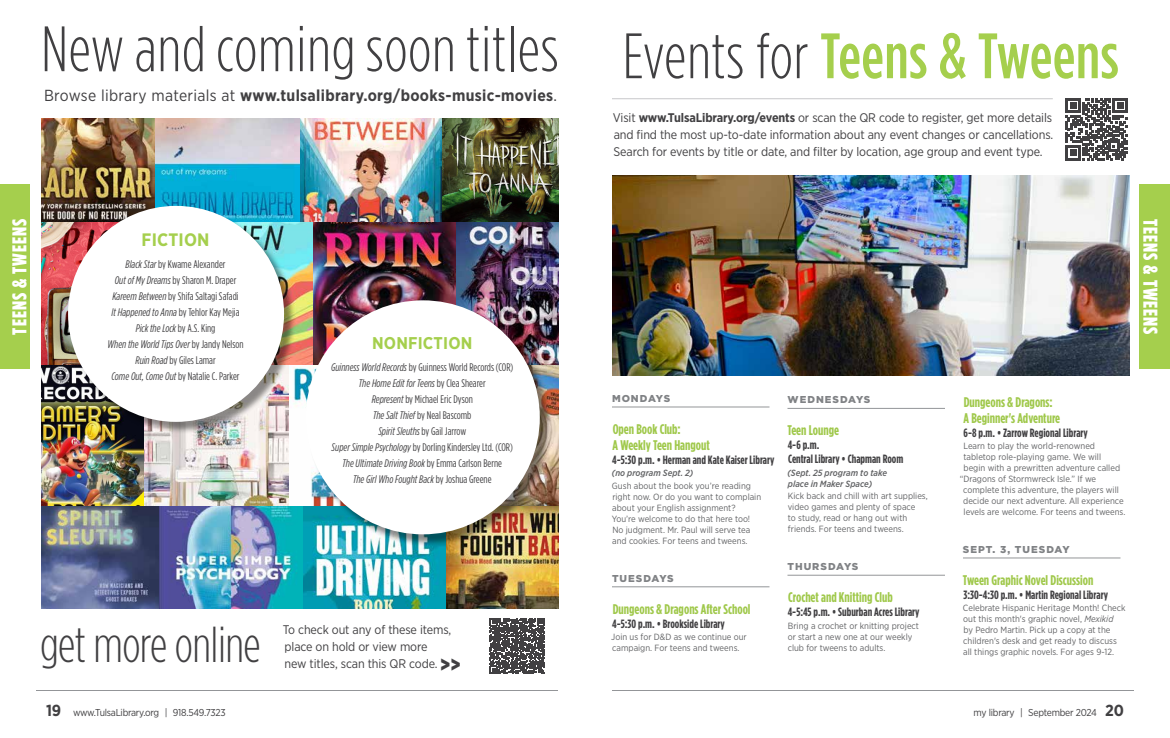
<style>
.page{position:relative;width:1170px;height:738px;background:#fff}
.page>*{position:absolute;margin:0;border:0;box-sizing:border-box;transform-origin:0 0}
.t1{font:300 64px "Gotham Condensed";letter-spacing:.01em;color:#414042}
.t2{font:500 64px "Gotham Condensed";letter-spacing:.01em;color:#a5cf4d}
.t3{font:300 50px "Gotham Condensed";letter-spacing:-.01em;color:#414042}
.t4{font:900 20px "Gotham Condensed";letter-spacing:.05em;color:#fff}
.t5{font:700 18px "Gotham Narrow";letter-spacing:.01em;color:#a5cf4d}
.t6{font:700 17px "Gotham Narrow";letter-spacing:.01em;color:#a5cf4d}
.t7{font:700 16px "Gotham Narrow";letter-spacing:.02em;color:#414042}
.t8{font:700 14px/16px "Gotham Condensed";color:#9fc84a}
.t9{font:12.5px/17px "Gotham Narrow";letter-spacing:-.01em;color:#414042}
.t10{font:700 12px/14px "Gotham Condensed";color:#414042}
.t11{font:11px/16px "Gotham Condensed";color:#414042;text-align:center}
.t12{font:10px "Gotham Narrow";letter-spacing:-.025em;color:#414042}
.t13{font:900 10px "Gotham";letter-spacing:.1em;color:#808285}
.t14{font:9px/11px "Gotham Narrow";color:#636466}
.t15{font:italic 500 9px/11px "Gotham Narrow";color:#636466}
.s1{font-weight:400}
.s2{font-weight:300;color:#414042}
.s3{font-weight:700}
.s4{font-style:italic}
.s5{font-family:"Gotham Condensed";font-weight:900;font-size:24px}
.s6{font-weight:700;font-size:16px}
</style>
<div class="page">
<hr style="left:36px;top:690px;width:522px;height:1px;background:#939598">
<div style="left:0;top:184px;width:30px;height:185px;background:#a5cf4d"></div>
<div style="left:1139px;top:184px;width:31px;height:185px;background:#a5cf4d"></div>
<hr style="left:612px;top:690px;width:522px;height:1px;background:#939598">
<img style="left:41px;top:364px;width:104px;height:142px">
<svg style="left:288px;top:364px;width:19px;height:142px"></svg>
<img style="left:145px;top:434px;width:143px;height:72px">
<img style="left:455px;top:222px;width:104px;height:142px">
<img style="left:41px;top:222px;width:29px;height:142px">
<img style="left:313px;top:222px;width:142px;height:80px">
<svg style="left:296px;top:222px;width:17px;height:142px;background:#bdc49c"></svg>
<img style="left:441px;top:119px;width:118px;height:103px">
<img style="left:41px;top:119px;width:115px;height:103px">
<img style="left:299px;top:119px;width:142px;height:103px">
<svg style="left:156px;top:119px;width:143px;height:103px;background:#6fbad2"></svg>
<img style="left:445px;top:506px;width:114px;height:103px">
<img style="left:41px;top:506px;width:119px;height:103px">
<img style="left:303px;top:506px;width:142px;height:103px">
<img style="left:160px;top:506px;width:143px;height:103px">
<svg style="left:490px;top:618px;width:55px;height:55px"></svg>
<div style="left:70px;top:207px;width:226px;height:227px;background:#000;opacity:.45"></div>
<div style="left:68px;top:206px;width:216px;height:216px;background:#fff;border-radius:50%"></div>
<div style="left:307px;top:302px;width:245px;height:245px;background:#000;opacity:.45"></div>
<div style="left:306px;top:300px;width:234px;height:234px;background:#fff;border-radius:50%"></div>
<hr style="left:612px;top:407px;width:158px;height:1px;background:#939598">
<hr style="left:612px;top:587px;width:158px;height:1px;background:#939598">
<hr style="left:788px;top:408px;width:157px;height:1px;background:#939598">
<hr style="left:788px;top:575px;width:157px;height:1px;background:#939598">
<hr style="left:963px;top:558px;width:157px;height:1px;background:#939598">
<img style="left:612px;top:175px;width:518px;height:200px">
<svg style="left:1066px;top:98px;width:62px;height:62px"></svg>
<hr style="left:612px;top:98px;width:441px;height:1px;background:#c7c8ca">
<h1 class="t1" style="left:41px;top:13px;width:519px">New and coming soon titles</h1>
<h3 class="t7" style="left:44px;top:85px;width:514px"><span class="s1">Browse library materials at</span> www.tulsalibrary.org/books-music-movies<span class="s1">.</span></h3>
<h1 class="t2" style="left:623px;top:19px;width:498px"><span class="s2">Events for</span> Teens &amp; Tweens</h1>
<p class="t9" style="left:613px;top:109px;width:442px;text-align:justify">Visit <span class="s3">www.TulsaLibrary.org/events</span> or scan the QR code to register, get more details and find the most up-to-date information about any event changes or cancellations.<br>Search for events by title or date, and filter by location, age group and event type.</p>
<h3 class="t4" style="left:8px;top:335px;width:117px;rotate:-90deg">TEENS &amp; TWEENS</h3>
<h3 class="t4" style="left:1162px;top:219px;width:117px;rotate:90deg">TEENS &amp; TWEENS</h3>
<h3 class="t5" style="left:142px;top:228px;width:70px">FICTION</h3>
<p class="t11" style="left:108px;top:256px;width:138px"><span class="s4">Black Star</span> by Kwame Alexander<br><span class="s4">Out of My Dreams</span> by Sharon M. Draper <span class="s4">Kareem Between</span> by Shifa Saltagi Safadi<br><span class="s4">It Happened to Anna</span> by Tehlor Kay Mejia <span class="s4">Pick the Lock</span> by A.S. King<br><span class="s4">When the World Tips Over</span> by Jandy Nelson <span class="s4">Ruin Road</span> by Giles Lamar<br><span class="s4">Come Out, Come Out</span> by Natalie C. Parker</p>
<h3 class="t6" style="left:372px;top:332px;width:102px">NONFICTION</h3>
<p class="t11" style="left:331px;top:359px;width:184px"><span class="s4">Guinness World Records</span> by Guinness World Records (COR)<br><span class="s4">The Home Edit for Teens</span> by Clea Shearer<br><span class="s4">Represent</span> by Michael Eric Dyson<br><span class="s4">The Salt Thief</span> by Neal Bascomb<br><span class="s4">Spirit Sleuths</span> by Gail Jarrow<br><span class="s4">Super Simple Psychology</span> by Dorling Kindersley Ltd. (COR)<br><span class="s4">The Ultimate Driving Book</span> by Emma Carlson Berne<br><span class="s4">The Girl Who Fought Back</span> by Joshua Greene</p>
<p class="t13" style="left:612px;top:392px;width:60px">MONDAYS</p>
<h3 class="t8" style="left:613px;top:421px;width:99px">Open Book Club:<br>A Weekly Teen Hangout</h3>
<h3 class="t10" style="left:612px;top:453px;width:164px">4-5:30 p.m. • Herman and Kate Kaiser Library</h3>
<p class="t15" style="left:612px;top:468px;width:83px">(no program Sept. 2)</p>
<p class="t14" style="left:612px;top:480px;width:151px">Gush about the book you’re reading right now. Or do you want to complain about your English assignment?<br>You’re welcome to do that here too!<br>No judgment. Mr. Paul will serve tea and cookies. For teens and tweens.</p>
<p class="t13" style="left:612px;top:571px;width:63px">TUESDAYS</p>
<h3 class="t8" style="left:613px;top:601px;width:139px">Dungeons &amp; Dragons After School</h3>
<h3 class="t10" style="left:612px;top:617px;width:114px">4-5:30 p.m. • Brookside Library</h3>
<p class="t14" style="left:611px;top:631px;width:137px">Join us for D&amp;D as we continue our campaign. For teens and tweens.</p>
<p class="t13" style="left:788px;top:393px;width:84px">WEDNESDAYS</p>
<h3 class="t8" style="left:787px;top:422px;width:53px">Teen Lounge</h3>
<h3 class="t10" style="left:788px;top:438px;width:117px">4-6 p.m.<br>Central Library • Chapman Room</h3>
<p class="t15" style="left:787px;top:467px;width:101px">(Sept. 25 program to take place in Maker Space)</p>
<p class="t14" style="left:788px;top:490px;width:142px">Kick back and chill with art supplies, video games and plenty of space<br>to study, read or hang out with friends. For teens and tweens.</p>
<p class="t13" style="left:788px;top:560px;width:72px">THURSDAYS</p>
<h3 class="t8" style="left:788px;top:589px;width:106px">Crochet and Knitting Club</h3>
<h3 class="t10" style="left:788px;top:605px;width:133px">4-5:45 p.m. • Suburban Acres Library</h3>
<p class="t14" style="left:788px;top:620px;width:133px">Bring a crochet or knitting project or start a new one at our weekly club for tweens to adults.</p>
<h3 class="t8" style="left:964px;top:394px;width:98px">Dungeons &amp; Dragons:<br>A Beginner's Adventure</h3>
<h3 class="t10" style="left:964px;top:425px;width:126px">6-8 p.m. • Zarrow Regional Library</h3>
<p class="t14" style="left:963px;top:440px;width:133px">Learn to play the world-renowned</p>
<p class="t14" style="left:963px;top:451px;width:139px">tabletop role-playing game. We will</p>
<p class="t14" style="left:964px;top:462px;width:158px">begin with a prewritten adventure called</p>
<p class="t14" style="left:960px;top:473px;width:138px">“Dragons of Stormwreck Isle.” If we</p>
<p class="t14" style="left:963px;top:484px;width:157px">complete this adventure, the players will</p>
<p class="t14" style="left:963px;top:495px;width:162px">decide our next adventure. All experience</p>
<p class="t14" style="left:964px;top:506px;width:163px">levels are welcome. For teens and tweens.</p>
<p class="t13" style="left:963px;top:543px;width:108px">SEPT. 3, TUESDAY</p>
<h3 class="t8" style="left:963px;top:572px;width:132px">Tween Graphic Novel Discussion</h3>
<h3 class="t10" style="left:963px;top:588px;width:146px">3:30-4:30 p.m. • Martin Regional Library</h3>
<p class="t14" style="left:963px;top:603px;width:164px">Celebrate Hispanic Heritage Month! Check out this month's graphic novel, <span class="s4">Mexikid<br></span>by Pedro Martin. Pick up a copy at the children's desk and get ready to discuss all things graphic novels. For ages 9-12.</p>
<h3 class="t9" style="left:283px;top:621px;width:179px">To check out any of these items, place on hold or view more<br>new titles, scan this QR code. <span class="s5">&gt;&gt;</span></h3>
<h2 class="t3" style="left:40px;top:616px;width:222px">get more online</h2>
<p class="t12" style="left:46px;top:707px;width:181px"><span class="s6">19</span> www.TulsaLibrary.org | 918.549.7323</p>
<p class="t12" style="left:974px;top:707px;width:152px">my library | September 2024 <span class="s6">20</span></p>
</div>
